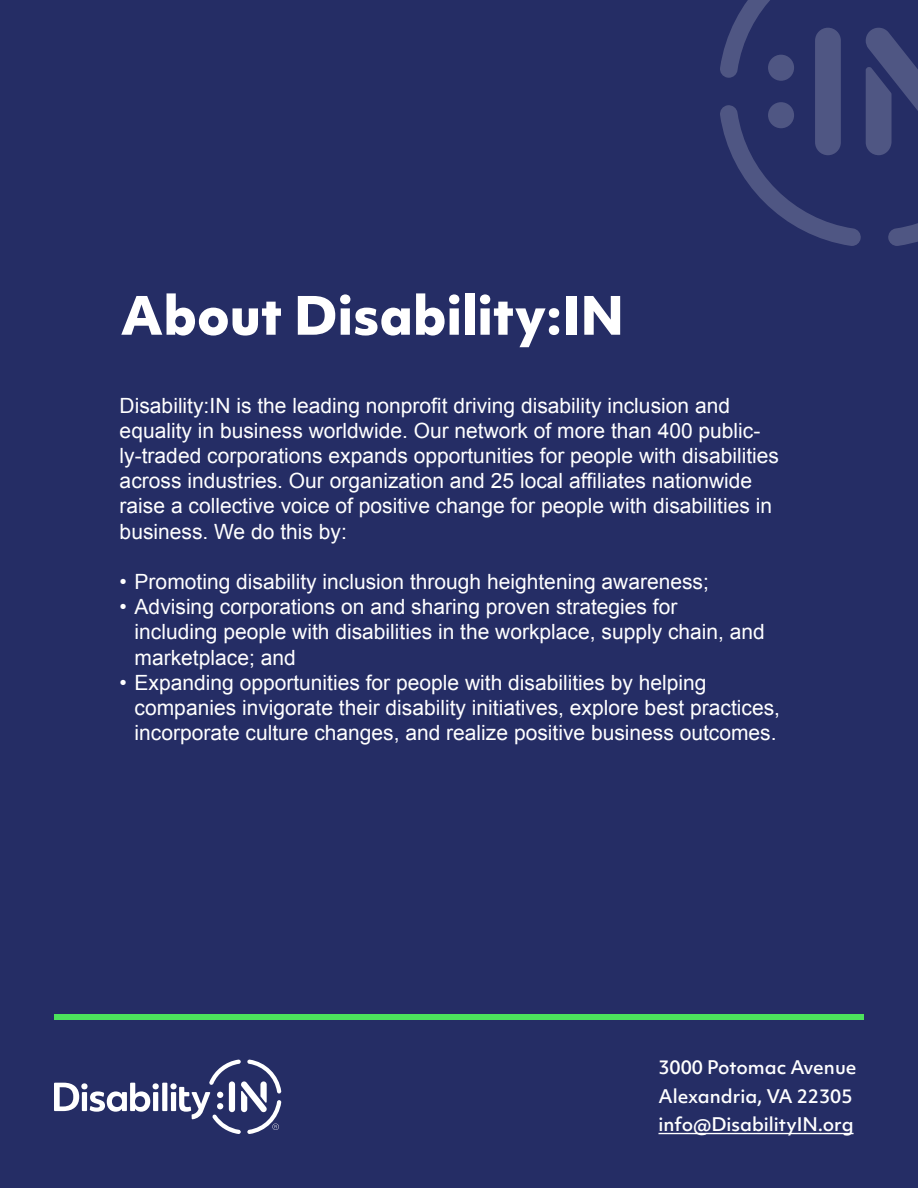
<style>
.page{position:relative;width:918px;height:1188px;background:#252d65}
.page>*{position:absolute;margin:0;border:0;box-sizing:border-box;transform-origin:0 0}
.t1{font:800 51px "Objektiv Mk 1";color:#fff}
.t2{font:21px/25.2px "Arial";color:#fff}
.t3{font:500 18px/28.5px "Objektiv Mk 1";color:#fff}
</style>
<div class="page">
<div style="left:54px;top:1014px;width:810px;height:6px;background:#4ce35c"></div>
<svg style="left:720px;top:0;width:198px;height:246px"></svg>
<hr style="left:658px;top:1133px;width:196px;height:1px;background:#fff">
<div style="left:162px;top:1083px;width:5px;height:28px;background:#fff"></div>
<svg style="left:54px;top:1083px;width:105px;height:29px"></svg>
<div style="left:153px;top:1092px;width:5px;height:19px;background:#fff"></div>
<svg style="left:170px;top:1060px;width:111px;height:74px"></svg>
<h1 class="t1" style="left:120px;top:279px;width:505px">About Disability:IN</h1>
<p class="t2" style="left:120px;top:393px;width:661px">Disability:IN is the leading nonprofit driving disability inclusion and equality in business worldwide. Our network of more than 400 public&shy;ly-traded corporations expands opportunities for people with disabilities across industries. Our organization and 25 local affiliates nationwide raise a collective voice of positive change for people with disabilities in business. We do this by:</p>
<p class="t2" style="left:120px;top:569px;width:591px">• Promoting disability inclusion through heightening awareness;</p>
<p class="t2" style="left:120px;top:594px;width:559px">• Advising corporations on and sharing proven strategies for</p>
<p class="t2" style="left:135px;top:620px;width:632px">including people with disabilities in the workplace, supply chain, and marketplace; and</p>
<p class="t2" style="left:135px;top:695px;width:647px">companies invigorate their disability initiatives, explore best practices, incorporate culture changes, and realize positive business outcomes.</p>
<p class="t2" style="left:120px;top:670px;width:588px">• Expanding opportunities for people with disabilities by helping</p>
<p class="t3" style="left:658px;top:1053px;width:200px">3000 Potomac Avenue<br>Alexandria, VA 22305 info@DisabilityIN.org</p>
</div>
